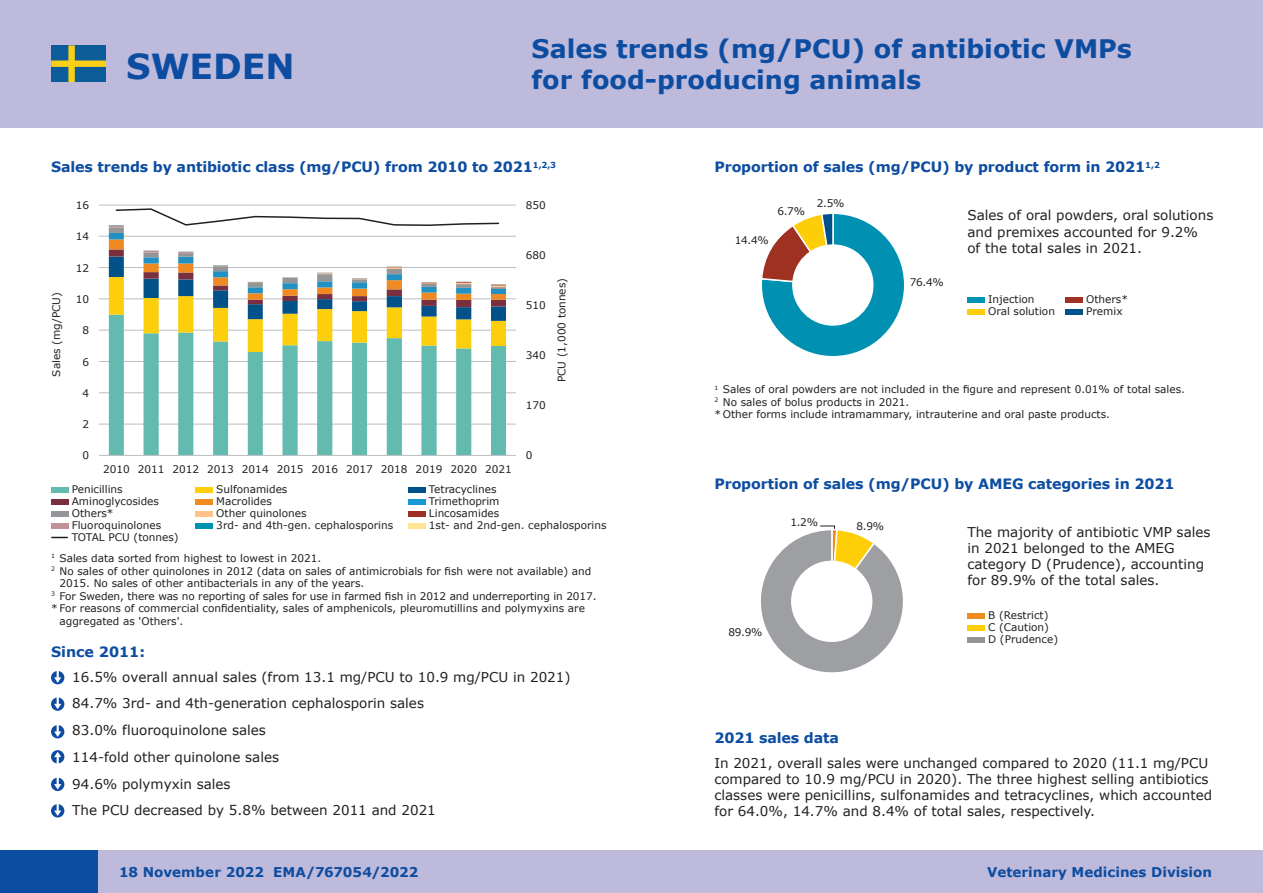
<style>
.page{position:relative;width:1263px;height:893px;background:#fff}
.page>*{position:absolute;margin:0;border:0;box-sizing:border-box;transform-origin:0 0}
.t1{font:700 34.5px "Verdana";color:#0d4da1}
.t2{font:700 25.5px "Verdana";color:#0d4da1}
.t3{font:700 14.25px "Verdana";letter-spacing:-.01em;color:#0d4da1}
.t4{font:13.5px/16.2px "Verdana";color:#231f20}
.t5{font:700 13.5px "Verdana";color:#0d4da1}
.t6{font:10.5px/12.6px "Verdana";color:#231f20}
</style>
<div class="page">
<svg style="left:762px;top:214px;width:142px;height:142px"></svg>
<div style="left:793px;top:245px;width:80px;height:80px;background:#fff;border-radius:50%"></div>
<div style="left:792px;top:244px;width:81px;height:82px;border:1px solid #fff;border-radius:50%"></div>
<div style="left:967px;top:297px;width:17px;height:6px;background:#0092b3"></div>
<div style="left:967px;top:309px;width:17px;height:6px;background:#fece08"></div>
<svg style="left:761px;top:525px;width:142px;height:148px"></svg>
<div style="left:792px;top:561px;width:80px;height:80px;background:#fff;border-radius:50%"></div>
<div style="left:791px;top:561px;width:81px;height:81px;border:1px solid #fff;border-radius:50%"></div>
<div style="left:967px;top:614px;width:17px;height:5px;background:#f08b21"></div>
<div style="left:967px;top:626px;width:17px;height:5px;background:#fece08"></div>
<div style="left:967px;top:638px;width:17px;height:5px;background:#939598"></div>
<div style="left:1065px;top:297px;width:17px;height:6px;background:#9e3123"></div>
<div style="left:1065px;top:309px;width:17px;height:6px;background:#01528a"></div>
<div style="left:0;top:0;width:1263px;height:128px;background:#bdbadb"></div>
<div style="left:0;top:850px;width:1263px;height:43px;background:#bdbadb"></div>
<div style="left:0;top:850px;width:98px;height:43px;background:#0d4da1"></div>
<hr style="left:99px;top:424px;width:417px;height:1px;background:#bcbdc0">
<hr style="left:99px;top:392px;width:417px;height:1px;background:#bcbdc0">
<hr style="left:99px;top:361px;width:417px;height:1px;background:#bcbdc0">
<hr style="left:99px;top:330px;width:417px;height:1px;background:#bcbdc0">
<hr style="left:99px;top:299px;width:417px;height:1px;background:#bcbdc0">
<hr style="left:99px;top:267px;width:417px;height:1px;background:#bcbdc0">
<hr style="left:99px;top:236px;width:417px;height:1px;background:#bcbdc0">
<hr style="left:99px;top:205px;width:417px;height:1px;background:#bcbdc0">
<svg style="left:109px;top:352px;width:397px;height:103px"></svg>
<hr style="left:99px;top:455px;width:417px;height:1px;background:#bcbdc0">
<svg style="left:109px;top:208px;width:397px;height:144px"></svg>
<svg style="left:51px;top:671px;width:13px;height:13px"></svg>
<svg style="left:51px;top:697px;width:13px;height:14px"></svg>
<svg style="left:51px;top:725px;width:13px;height:13px"></svg>
<svg style="left:51px;top:750px;width:13px;height:13px"></svg>
<svg style="left:51px;top:778px;width:13px;height:13px"></svg>
<svg style="left:51px;top:804px;width:13px;height:13px"></svg>
<div style="left:51px;top:487px;width:17px;height:6px;background:#63bbaf"></div>
<div style="left:196px;top:487px;width:17px;height:6px;background:#fece08"></div>
<div style="left:408px;top:487px;width:17px;height:6px;background:#01528a"></div>
<div style="left:51px;top:499px;width:17px;height:6px;background:#7a2f3e"></div>
<div style="left:196px;top:499px;width:17px;height:6px;background:#f08b21"></div>
<div style="left:408px;top:499px;width:17px;height:6px;background:#1898d6"></div>
<div style="left:51px;top:511px;width:17px;height:6px;background:#939598"></div>
<div style="left:196px;top:511px;width:17px;height:6px;background:#fcc289"></div>
<div style="left:408px;top:511px;width:17px;height:6px;background:#9e3123"></div>
<div style="left:51px;top:523px;width:17px;height:6px;background:#bf9297"></div>
<div style="left:196px;top:523px;width:17px;height:6px;background:#0092b3"></div>
<div style="left:408px;top:523px;width:17px;height:6px;background:#ffe493"></div>
<svg style="left:52px;top:537px;width:15px;height:1px"></svg>
<svg style="left:51px;top:45px;width:55px;height:37px;background:#4c7a76"></svg>
<p class="t1" style="left:126px;top:44px;width:170px">SWEDEN</p>
<p class="t2" style="left:531px;top:32px;width:602px">Sales trends (mg/PCU) of antibiotic VMPs</p>
<p class="t2" style="left:531px;top:63px;width:391px">for food-producing animals</p>
<p class="t3" style="left:51px;top:158px;width:507px">Sales trends by antibiotic class (mg/PCU) from 2010 to 2021<sup>1,2,3</sup></p>
<p class="t3" style="left:714px;top:158px;width:447px">Proportion of sales (mg/PCU) by product form in 2021<sup>1,2</sup></p>
<p class="t4" style="left:967px;top:208px;width:247px">Sales of oral powders, oral solutions and premixes accounted for 9.2% of the total sales in 2021.</p>
<p class="t6" style="left:817px;top:197px;width:29px">2.5%</p>
<p class="t6" style="left:526px;top:199px;width:22px">850</p>
<p class="t6" style="left:76px;top:199px;width:15px">16</p>
<p class="t6" style="left:777px;top:205px;width:29px">6.7%</p>
<p class="t6" style="left:76px;top:230px;width:15px">14</p>
<p class="t6" style="left:735px;top:234px;width:35px">14.4%</p>
<p class="t6" style="left:526px;top:249px;width:22px">680</p>
<p class="t6" style="left:50px;top:377px;width:86px;rotate:-90deg">Sales (mg/PCU)</p>
<p class="t6" style="left:76px;top:262px;width:15px">12</p>
<p class="t6" style="left:76px;top:293px;width:15px">10</p>
<p class="t6" style="left:82px;top:324px;width:8px">8</p>
<p class="t6" style="left:82px;top:356px;width:8px">6</p>
<p class="t6" style="left:82px;top:387px;width:8px">4</p>
<p class="t6" style="left:82px;top:418px;width:8px">2</p>
<p class="t6" style="left:82px;top:449px;width:8px">0</p>
<p class="t6" style="left:103px;top:463px;width:410px">2010 2011 2012 2013 2014 2015 2016 2017 2018 2019 2020 2021</p>
<p class="t6" style="left:526px;top:299px;width:22px">510</p>
<p class="t6" style="left:526px;top:349px;width:22px">340</p>
<p class="t6" style="left:526px;top:399px;width:22px">170</p>
<p class="t6" style="left:555px;top:382px;width:106px;rotate:-90deg">PCU (1,000 tonnes)</p>
<p class="t6" style="left:526px;top:449px;width:8px">0</p>
<p class="t6" style="left:72px;top:483px;width:52px">Penicillins</p>
<p class="t6" style="left:216px;top:483px;width:73px">Sulfonamides</p>
<p class="t6" style="left:429px;top:483px;width:69px">Tetracyclines</p>
<p class="t6" style="left:72px;top:495px;width:89px">Aminoglycosides</p>
<p class="t6" style="left:216px;top:495px;width:57px">Macrolides</p>
<p class="t6" style="left:429px;top:495px;width:72px">Trimethoprim</p>
<p class="t6" style="left:72px;top:507px;width:43px">Others*</p>
<p class="t6" style="left:216px;top:507px;width:92px">Other quinolones</p>
<p class="t6" style="left:429px;top:507px;width:72px">Lincosamides</p>
<p class="t6" style="left:72px;top:519px;width:91px">Fluoroquinolones</p>
<p class="t6" style="left:216px;top:519px;width:178px">3rd- and 4th-gen. cephalosporins</p>
<p class="t6" style="left:429px;top:519px;width:179px">1st- and 2nd-gen. cephalosporins</p>
<p class="t6" style="left:72px;top:531px;width:108px">TOTAL PCU (tonnes)</p>
<p class="t6" style="left:51px;top:552px;width:272px"><sup>1</sup> Sales data sorted from highest to lowest in 2021.</p>
<p class="t6" style="left:60px;top:564px;width:533px;text-indent:-9px"><sup>2</sup> No sales of other quinolones in 2012 (data on sales of antimicrobials for fish were not available) and<br>2015. No sales of other antibacterials in any of the years.</p>
<p class="t6" style="left:51px;top:590px;width:547px"><sup>3</sup> For Sweden, there was no reporting of sales for use in farmed fish in 2012 and underreporting in 2017.</p>
<p class="t6" style="left:60px;top:602px;width:527px;text-indent:-9px">* For reasons of commercial confidentiality, sales of amphenicols, pleuromutillins and polymyxins are aggregated as 'Others'.</p>
<p class="t3" style="left:51px;top:643px;width:96px">Since 2011:</p>
<p class="t4" style="left:72px;top:664px;width:500px;line-height:26.7px">16.5% overall annual sales (from 13.1 mg/PCU to 10.9 mg/PCU in 2021)<br>84.7% 3rd- and 4th-generation cephalosporin sales<br>83.0% fluoroquinolone sales<br>114-fold other quinolone sales<br>94.6% polymyxin sales<br>The PCU decreased by 5.8% between 2011 and 2021</p>
<p class="t6" style="left:910px;top:276px;width:35px">76.4%</p>
<p class="t6" style="left:988px;top:293px;width:48px">Injection</p>
<p class="t6" style="left:988px;top:305px;width:68px">Oral solution</p>
<p class="t6" style="left:1086px;top:293px;width:43px">Others*</p>
<p class="t6" style="left:1086px;top:305px;width:38px">Premix</p>
<p class="t6" style="left:714px;top:383px;width:472px"><sup>1</sup> Sales of oral powders are not included in the figure and represent 0.01% of total sales.</p>
<p class="t6" style="left:714px;top:396px;width:196px"><sup>2</sup> No sales of bolus products in 2021.</p>
<p class="t6" style="left:714px;top:408px;width:397px">* Other forms include intramammary, intrauterine and oral paste products.</p>
<p class="t3" style="left:714px;top:474px;width:462px">Proportion of sales (mg/PCU) by AMEG categories in 2021</p>
<p class="t4" style="left:967px;top:524px;width:245px">The majority of antibiotic VMP sales in 2021 belonged to the AMEG category D (Prudence), accounting for 89.9% of the total sales.</p>
<p class="t6" style="left:790px;top:516px;width:29px">1.2%</p>
<p class="t6" style="left:856px;top:520px;width:29px">8.9%</p>
<p class="t6" style="left:728px;top:626px;width:35px">89.9%</p>
<p class="t6" style="left:988px;top:609px;width:62px">B (Restrict)</p>
<p class="t6" style="left:988px;top:621px;width:62px">C (Caution)</p>
<p class="t6" style="left:988px;top:633px;width:71px">D (Prudence)</p>
<p class="t3" style="left:714px;top:729px;width:126px">2021 sales data</p>
<p class="t4" style="left:714px;top:755px;width:499px">In 2021, overall sales were unchanged compared to 2020 (11.1 mg/PCU compared to 10.9 mg/PCU in 2020). The three highest selling antibiotics classes were penicillins, sulfonamides and tetracyclines, which accounted for 64.0%, 14.7% and 8.4% of total sales, respectively.</p>
<p class="t5" style="left:119px;top:863px;width:301px">18 November 2022 EMA/767054/2022</p>
<p class="t5" style="left:987px;top:863px;width:226px">Veterinary Medicines Division</p>
</div>
